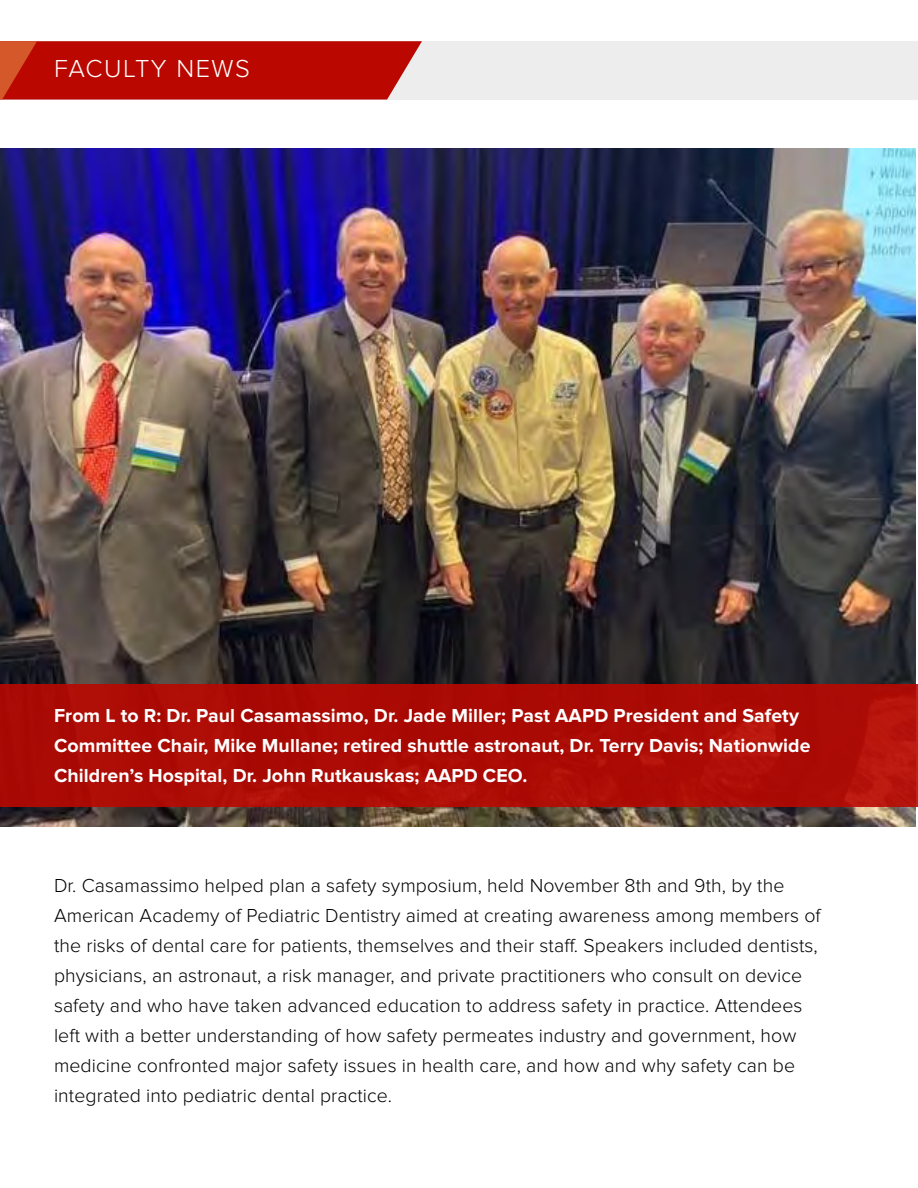
<style>
.page{position:relative;width:918px;height:1188px;background:#fff}
.page>*{position:absolute;margin:0;border:0;box-sizing:border-box;transform-origin:0 0}
.t1{font:300 25.5px "Proxima Nova";letter-spacing:.06em;color:#fff}
.t2{font:300 19.5px/30px "Proxima Nova";letter-spacing:.005em;color:#000}
.t3{font:700 19.5px/30px "Proxima Nova";letter-spacing:.005em;color:#fff}
</style>
<div class="page">
<div style="left:0;top:41px;width:918px;height:59px;background:#ededed"></div>
<svg style="left:0;top:41px;width:422px;height:59px;background:#bd170e"></svg>
<img style="left:0;top:149px;width:916px;height:678px">
<div style="left:0;top:685px;width:918px;height:122px;background:#ab0b05"></div>
<h1 class="t1" style="left:54px;top:54px;width:198px">FACULTY NEWS</h1>
<p class="t3" style="left:54px;top:701px;width:758px">From L to R: Dr. Paul Casamassimo, Dr. Jade Miller; Past AAPD President and Safety<br>Committee Chair, Mike Mullane; retired shuttle astronaut, Dr. Terry Davis; Nationwide<br>Children’s Hospital, Dr. John Rutkauskas; AAPD CEO.</p>
<p class="t2" style="left:54px;top:871px;width:768px">Dr. Casamassimo helped plan a safety symposium, held November 8th and 9th, by the American Academy of Pediatric Dentistry aimed at creating awareness among members of the risks of dental care for patients, themselves and their staff. Speakers included dentists, physicians, an astronaut, a risk manager, and private practitioners who consult on device safety and who have taken advanced education to address safety in practice. Attendees left with a better understanding of how safety permeates industry and government, how medicine confronted major safety issues in health care, and how and why safety can be integrated into pediatric dental practice.</p>
</div>
